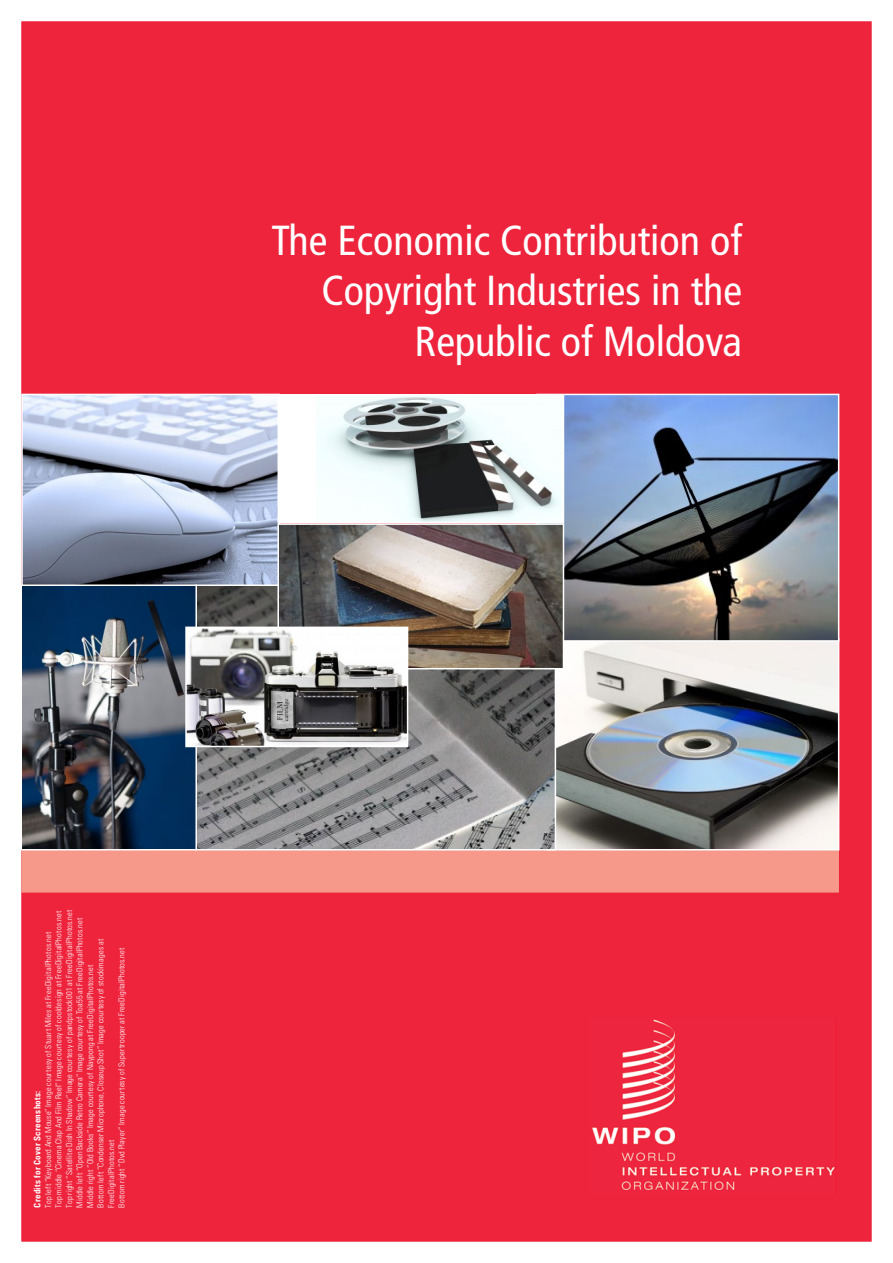
<style>
.page{position:relative;width:893px;height:1263px;background:#fff}
.page>*{position:absolute;margin:0;border:0;box-sizing:border-box;transform-origin:0 0}
.t1{font:condensed 42px/50.4px "Frutiger";color:#fff;text-align:right}
.t2{font:700 condensed 9px "Univers LT Std";letter-spacing:.03em;color:#fff}
.t3{font:300 condensed 8.25px/10.5px "Univers";letter-spacing:.025em;color:#fff}
</style>
<div class="page">
<div style="left:11px;top:11px;width:871px;height:1241px;background:#ee243d"></div>
<div style="left:0;top:0;width:893px;height:1263px;border:21px solid #fff"></div>
<div style="left:21px;top:850px;width:818px;height:42px;background:#f6998a;border:2px solid #f6998a"></div>
<img style="left:592px;top:1019px;width:243px;height:171px">
<img style="left:556px;top:642px;width:280px;height:205px">
<div style="left:547px;top:638px;width:292px;height:212px;border:2px solid #fff"></div>
<img style="left:564px;top:397px;width:272px;height:242px">
<div style="left:536px;top:394px;width:303px;height:248px;border:2px solid #fff"></div>
<img style="left:24px;top:397px;width:253px;height:187px">
<div style="left:21px;top:394px;width:259px;height:198px;border:2px solid #fff"></div>
<img style="left:198px;top:587px;width:355px;height:260px">
<div style="left:195px;top:584px;width:361px;height:266px;border:2px solid #fff"></div>
<img style="left:24px;top:587px;width:170px;height:260px">
<div style="left:21px;top:584px;width:176px;height:266px;border:2px solid #fff"></div>
<div style="left:278px;top:395px;width:285px;height:128px;background:#fff"></div>
<img style="left:317px;top:397px;width:244px;height:123px">
<div style="left:277px;top:394px;width:287px;height:129px;border:2px solid #fff"></div>
<img style="left:280px;top:526px;width:281px;height:140px">
<div style="left:277px;top:523px;width:287px;height:146px;border:2px solid #fff"></div>
<img style="left:188px;top:630px;width:217px;height:114px">
<div style="left:185px;top:627px;width:223px;height:120px;border:2px solid #fff"></div>
<h1 class="t1" style="left:271px;top:215px;width:472px">The Economic Contribution of<br>Copyright Industries in the<br>Republic of Moldova</h1>
<p class="t3" style="left:43px;top:1208px;width:299px;rotate:-90deg">Top left “Keyboard And Mouse” Image courtesy of Stuart Miles at FreeDigitalPhotos.net<br>Top middle “Cinema Clap And Film Reel“ Image courtesy of cooldesign at FreeDigitalPhotos.net Top right “Satellite Dish In Shadow” Image courtesy of pandpstock001 at FreeDigitalPhotos.net Middle left “Open Backside Retro Camera” Image courtesy of Toa55 at FreeDigitalPhotos.net Middle right “Old Books” Image courtesy of Naypong at FreeDigitalPhotos.net<br>Bottom left “Condenser Microphone, Closeup Shot” Image courtesy of stockimages at FreeDigitalPhotos.net<br>Bottom right “Dvd Player” Image courtesy of Supertrooper at FreeDigitalPhotos.net</p>
<p class="t2" style="left:32px;top:1208px;width:119px;rotate:-90deg">Credits for Cover Screenshots:</p>
</div>
